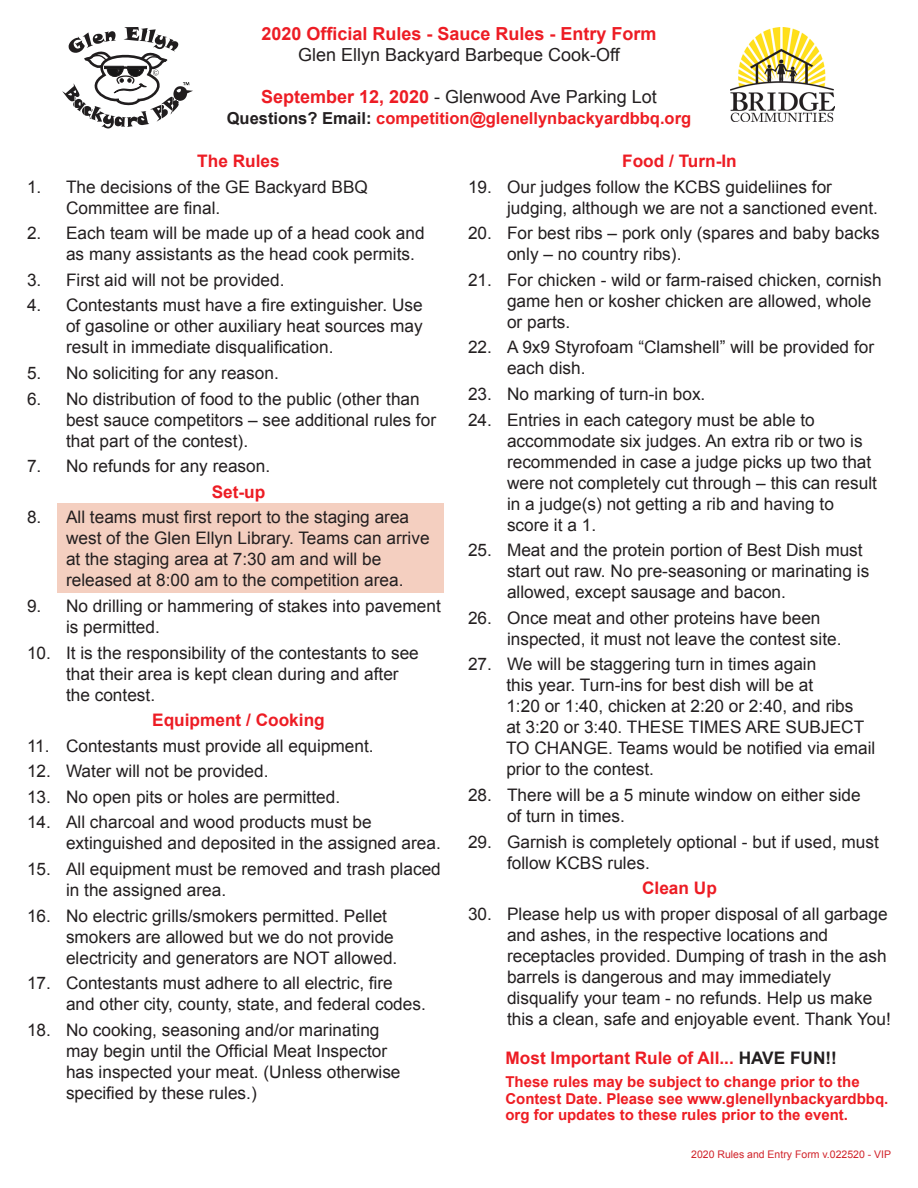
<style>
.page{position:relative;width:918px;height:1188px;background:#fff}
.page>*{position:absolute;margin:0;border:0;box-sizing:border-box;transform-origin:0 0}
.t1{font:18px "Arial";color:#231f20}
.t2{font:700 18px "Arial";color:#ed1c24}
.t3{font:17.25px/21px "Arial";color:#231f20}
.t4{font:700 17.25px "Arial";color:#ed1c24}
.t5{font:700 16.5px "Arial";color:#ee1d23}
.t6{font:700 15px/16.5px "Arial";color:#ee1d23}
.t7{font:10.5px "Arial";color:#d1232a}
.s1{font-weight:700;color:#ed1c24}
.s2{color:#231f20}
</style>
<div class="page">
<svg style="left:62px;top:27px;width:131px;height:101px"></svg>
<img style="left:730px;top:27px;width:104px;height:94px">
<div style="left:57px;top:503px;width:387px;height:90px;background:#f4cfc0"></div>
<p class="t2" style="left:261px;top:22px;width:397px">2020 Official Rules - Sauce Rules - Entry Form</p>
<p class="t1" style="left:298px;top:43px;width:323px">Glen Ellyn Backyard Barbeque Cook-Off</p>
<p class="t1" style="left:261px;top:85px;width:397px"><span class="s1">September 12, 2020</span> - Glenwood Ave Parking Lot</p>
<p class="t5" style="left:227px;top:107px;width:466px"><span class="s2">Questions? Email:</span> competition@glenellynbackyardbbq.org</p>
<p class="t4" style="left:197px;top:150px;width:84px">The Rules</p>
<p class="t3" style="left:66px;top:176px;width:304px;text-indent:-39px">1. The decisions of the GE Backyard BBQ<br>Committee are final.</p>
<p class="t3" style="left:66px;top:223px;width:360px;text-indent:-39px">2. Each team will be made up of a head cook and as many assistants as the head cook permits.</p>
<p class="t3" style="left:27px;top:269px;width:259px">3. First aid will not be provided.</p>
<p class="t3" style="left:66px;top:295px;width:358px;text-align:justify;text-indent:-39px">4. Contestants must have a fire extinguisher. Use of gasoline or other auxiliary heat sources may result in immediate disqualification.</p>
<p class="t3" style="left:27px;top:363px;width:253px">5. No soliciting for any reason.</p>
<p class="t3" style="left:66px;top:388px;width:372px;text-indent:-39px">6. No distribution of food to the public (other than best sauce competitors – see additional rules for that part of the contest).</p>
<p class="t3" style="left:27px;top:456px;width:245px">7. No refunds for any reason.</p>
<p class="t4" style="left:212px;top:480px;width:55px">Set-up</p>
<p class="t3" style="left:66px;top:507px;width:365px;text-indent:-39px">8. All teams must first report to the staging area west of the Glen Ellyn Library. Teams can arrive at the staging area at 7:30 am and will be released at 8:00 am to the competition area.</p>
<p class="t3" style="left:66px;top:596px;width:376px;text-indent:-39px">9. No drilling or hammering of stakes into pavement is permitted.</p>
<p class="t3" style="left:66px;top:642px;width:354px;text-indent:-39px">10. It is the responsibility of the contestants to see that their area is kept clean during and after the contest.</p>
<p class="t4" style="left:152px;top:709px;width:174px">Equipment / Cooking</p>
<p class="t3" style="left:27px;top:735px;width:348px">11. Contestants must provide all equipment.</p>
<p class="t3" style="left:27px;top:761px;width:243px">12. Water will not be provided.</p>
<p class="t3" style="left:27px;top:787px;width:315px">13. No open pits or holes are permitted.</p>
<p class="t3" style="left:66px;top:812px;width:376px;text-indent:-39px">14. All charcoal and wood products must be extinguished and deposited in the assigned area.</p>
<p class="t3" style="left:66px;top:859px;width:376px;text-indent:-39px">15. All equipment must be removed and trash placed in the assigned area.</p>
<p class="t3" style="left:66px;top:905px;width:333px;text-indent:-39px">16. No electric grills/smokers permitted. Pellet smokers are allowed but we do not provide electricity and generators are NOT allowed.</p>
<p class="t3" style="left:66px;top:973px;width:361px;text-indent:-39px">17. Contestants must adhere to all electric, fire and other city, county, state, and federal codes.</p>
<p class="t3" style="left:66px;top:1019px;width:336px;text-indent:-39px">18. No cooking, seasoning and/or marinating may begin until the Official Meat Inspector has inspected your meat. (Unless otherwise specified by these rules.)</p>
<p class="t4" style="left:622px;top:150px;width:116px">Food / Turn-In</p>
<p class="t3" style="left:507px;top:176px;width:373px;text-indent:-39px">19. Our judges follow the KCBS guideliines for judging, although we are not a sanctioned event.</p>
<p class="t3" style="left:507px;top:223px;width:374px;text-indent:-39px">20. For best ribs – pork only (spares and baby backs only – no country ribs).</p>
<p class="t3" style="left:507px;top:269px;width:376px;text-indent:-39px">21. For chicken - wild or farm-raised chicken, cornish game hen or kosher chicken are allowed, whole or parts.</p>
<p class="t3" style="left:507px;top:337px;width:369px;text-indent:-39px">22. A 9x9 Styrofoam “Clamshell” will be provided for each dish.</p>
<p class="t3" style="left:468px;top:384px;width:239px">23. No marking of turn-in box.</p>
<p class="t3" style="left:507px;top:409px;width:372px;text-indent:-39px">24. Entries in each category must be able to accommodate six judges. An extra rib or two is recommended in case a judge picks up two that were not completely cut through – this can result in a judge(s) not getting a rib and having to score it a 1.</p>
<p class="t3" style="left:507px;top:540px;width:364px;text-indent:-39px">25. Meat and the protein portion of Best Dish must start out raw. No pre-seasoning or marinating is allowed, except sausage and bacon.</p>
<p class="t3" style="left:507px;top:607px;width:336px;text-indent:-39px">26. Once meat and other proteins have been inspected, it must not leave the contest site.</p>
<p class="t3" style="left:506px;top:654px;width:371px;text-indent:-38px">27. We will be staggering turn in times again<br>this year. Turn-ins for best dish will be at<br>1:20 or 1:40, chicken at 2:20 or 2:40, and ribs<br>at 3:20 or 3:40. THESE TIMES ARE SUBJECT TO CHANGE. Teams would be notified via email prior to the contest.</p>
<p class="t3" style="left:507px;top:785px;width:355px;text-indent:-39px">28. There will be a 5 minute window on either side of turn in times.</p>
<p class="t3" style="left:507px;top:831px;width:373px;text-indent:-39px">29. Garnish is completely optional - but if used, must follow KCBS rules.</p>
<p class="t4" style="left:642px;top:877px;width:76px">Clean Up</p>
<p class="t3" style="left:507px;top:903px;width:385px;text-indent:-39px">30. Please help us with proper disposal of all garbage and ashes, in the respective locations and receptacles provided. Dumping of trash in the ash barrels is dangerous and may immediately disqualify your team - no refunds. Help us make this a clean, safe and enjoyable event. Thank You!</p>
<p class="t4" style="left:506px;top:1047px;width:333px">Most Important Rule of All... <span class="s2">HAVE FUN!!</span></p>
<p class="t6" style="left:506px;top:1074px;width:384px">These rules may be subject to change prior to the<br>Contest Date. Please see www.glenellynbackyardbbq. org for updates to these rules prior to the event.</p>
<p class="t7" style="left:691px;top:1148px;width:201px">2020 Rules and Entry Form v.022520 - VIP</p>
</div>
